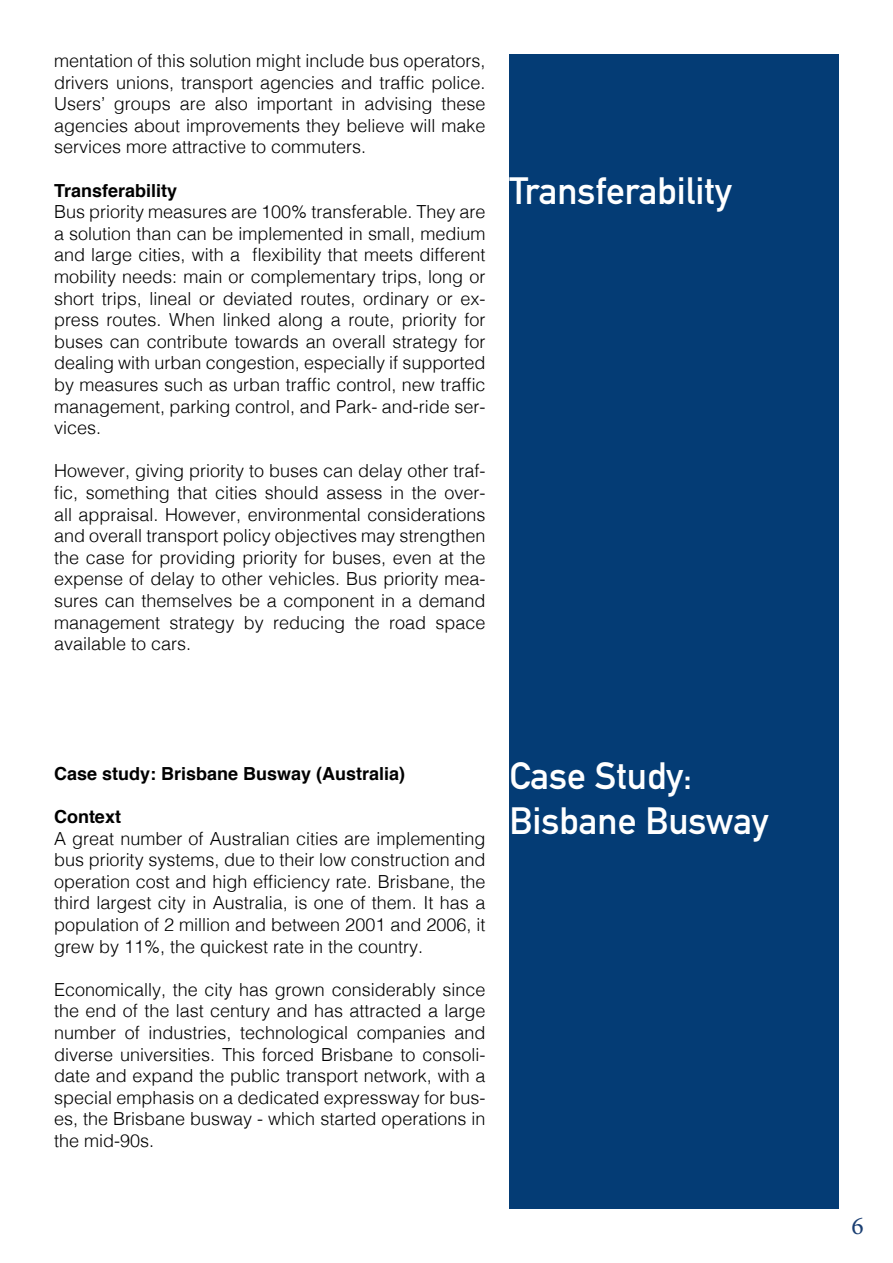
<style>
.page{position:relative;width:893px;height:1263px;background:#fff}
.page>*{position:absolute;margin:0;border:0;box-sizing:border-box;transform-origin:0 0}
.t1{font:700 37.5px "DIN Alternate";color:#fff}
.t2{font:25.5px "Minion Pro";color:#1b3f73}
.t3{font:300 18px/21.6px "Helvetica";color:#000;text-align:justify}
.t4{font:700 18px "Helvetica";color:#000}
</style>
<div class="page">
<div style="left:509px;top:54px;width:330px;height:1155px;background:#043c75"></div>
<p class="t3" style="left:54px;top:48px;width:433px">mentation of this solution might include bus operators, drivers unions, transport agencies and traffic police.<br>Users’ groups are also important in advising these agencies about improvements they believe will make services more attractive to commuters.</p>
<p class="t4" style="left:54px;top:176px;width:125px">Transferability</p>
<p class="t3" style="left:54px;top:200px;width:433px">Bus priority measures are 100% transferable. They are a solution than can be implemented in small, medium and large cities, with a flexibility that meets different mobility needs: main or complementary trips, long or short trips, lineal or deviated routes, ordinary or ex&shy;press routes. When linked along a route, priority for buses can contribute towards an overall strategy for dealing with urban congestion, especially if supported by measures such as urban traffic control, new traffic management, parking control, and Park- and-ride ser&shy;vices.</p>
<p class="t3" style="left:54px;top:459px;width:433px">However, giving priority to buses can delay other traf&shy;fic, something that cities should assess in the over&shy;all appraisal. However, environmental considerations and overall transport policy objectives may strengthen the case for providing priority for buses, even at the expense of delay to other vehicles. Bus priority mea&shy;sures can themselves be a component in a demand management strategy by reducing the road space available to cars.</p>
<p class="t1" style="left:509px;top:162px;width:224px">Transferability</p>
<p class="t4" style="left:54px;top:759px;width:353px">Case study: Brisbane Busway (Australia)</p>
<p class="t4" style="left:54px;top:802px;width:68px">Context</p>
<p class="t3" style="left:54px;top:826px;width:433px">A great number of Australian cities are implementing bus priority systems, due to their low construction and operation cost and high efficiency rate. Brisbane, the third largest city in Australia, is one of them. It has a population of 2 million and between 2001 and 2006, it grew by 11%, the quickest rate in the country.</p>
<p class="t3" style="left:54px;top:977px;width:433px">Economically, the city has grown considerably since the end of the last century and has attracted a large number of industries, technological companies and diverse universities. This forced Brisbane to consoli&shy;date and expand the public transport network, with a special emphasis on a dedicated expressway for bus&shy;es, the Brisbane busway - which started operations in the mid-90s.</p>
<p class="t1" style="left:509px;top:747px;width:184px">Case Study:</p>
<p class="t1" style="left:509px;top:792px;width:261px">Bisbane Busway</p>
<p class="t2" style="left:851px;top:1208px;width:14px">6</p>
</div>
